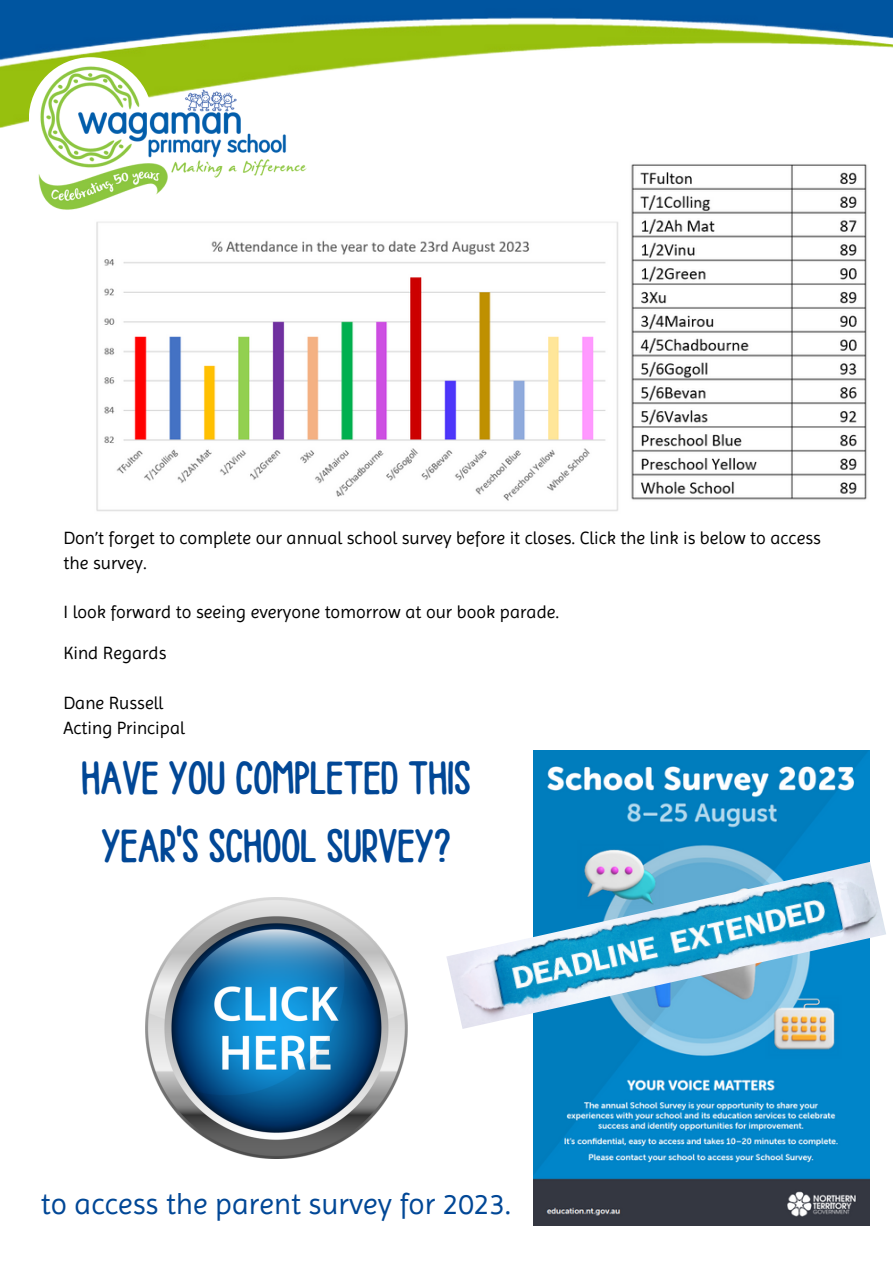
<style>
.page{position:relative;width:893px;height:1264px;background:#fff}
.page>*{position:absolute;margin:0;border:0;box-sizing:border-box;transform-origin:0 0}
.t1{font:49.5px/68.6px "Ballpoint";color:#014796;text-align:center}
.t2{font:30px "Imprima";color:#014796}
.t3{font:18px/24.8px "Imprima";color:#000}
</style>
<div class="page">
<img style="left:0;top:0;width:892px;height:128px">
<img style="left:23px;top:57px;width:298px;height:153px">
<img style="left:533px;top:750px;width:336px;height:475px">
<img style="left:145px;top:898px;width:262px;height:260px">
<img style="left:446px;top:861px;width:440px;height:167px">
<img style="left:631px;top:164px;width:236px;height:336px">
<img style="left:96px;top:222px;width:522px;height:289px">
<p class="t3" style="left:64px;top:525px;width:758px">Don’t forget to complete our annual school survey before it closes. Click the link is below to access the survey.</p>
<p class="t3" style="left:64px;top:599px;width:497px">I look forward to seeing everyone tomorrow at our book parade.</p>
<p class="t3" style="left:64px;top:641px;width:104px">Kind Regards</p>
<p class="t3" style="left:64px;top:690px;width:101px">Dane Russell</p>
<p class="t3" style="left:64px;top:715px;width:123px">Acting Principal</p>
<p class="t1" style="left:81px;top:744px;width:391px">HAVE YOU COMPLETED THIS<br>YEAR'S SCHOOL SURVEY?</p>
<p class="t2" style="left:41px;top:1186px;width:472px">to access the parent survey for 2023.</p>
</div>
